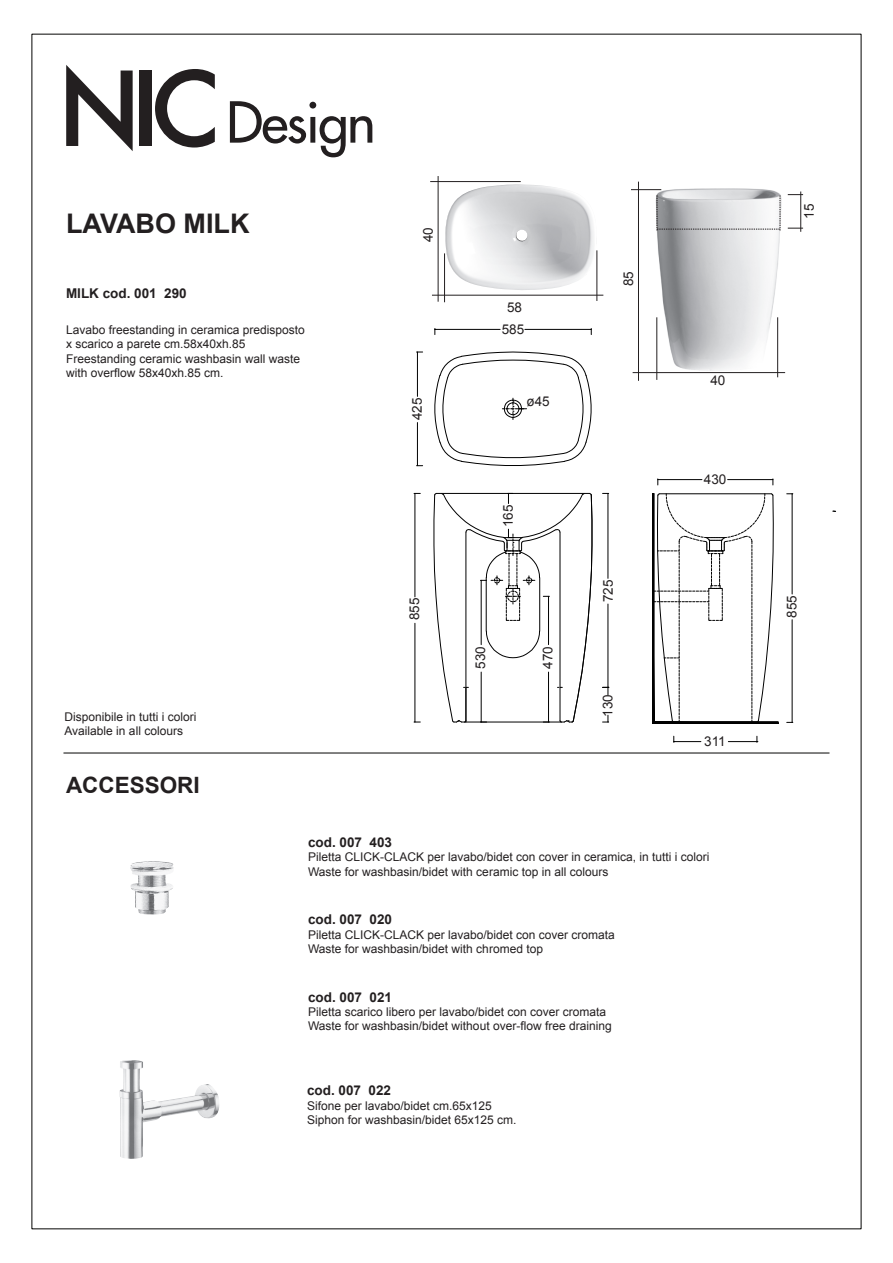
<style>
.page{position:relative;width:893px;height:1263px;background:#fff}
.page>*{position:absolute;margin:0;border:0;box-sizing:border-box;transform-origin:0 0}
.t1{font:700 27px "Arial";color:#231f20}
.t2{font:700 22.5px "Arial";color:#231f20}
.t3{font:700 13.5px "Arial";color:#231f20}
.t4{font:13.5px "Arial";color:#231f20}
.t5{font:12px/14.4px "Arial";color:#231f20}
</style>
<div class="page">
<hr style="left:64px;top:753px;width:765px;height:1px;background:#050504">
<svg style="left:230px;top:101px;width:142px;height:56px"></svg>
<svg style="left:66px;top:65px;width:67px;height:86px"></svg>
<div style="left:139px;top:71px;width:12px;height:75px;background:#231f20"></div>
<svg style="left:155px;top:69px;width:60px;height:79px"></svg>
<img style="left:130px;top:861px;width:44px;height:54px">
<img style="left:120px;top:1060px;width:100px;height:99px">
<hr style="left:430px;top:181px;width:91px;height:1px;background:#231f20">
<hr style="left:438px;top:176px;width:1px;height:126px;background:#231f20">
<hr style="left:444px;top:253px;width:1px;height:49px;background:#231f20">
<hr style="left:597px;top:250px;width:1px;height:51px;background:#231f20">
<hr style="left:432px;top:295px;width:171px;height:1px;background:#231f20">
<img style="left:445px;top:184px;width:152px;height:106px">
<img style="left:649px;top:188px;width:142px;height:192px">
<hr style="left:657px;top:317px;width:1px;height:63px;background:#231f20">
<hr style="left:777px;top:317px;width:1px;height:60px;background:#231f20">
<hr style="left:633px;top:372px;width:152px;height:1px;background:#231f20">
<hr style="left:631px;top:189px;width:30px;height:1px;background:#231f20">
<hr style="left:638px;top:182px;width:1px;height:199px;background:#231f20">
<svg style="left:788px;top:194px;width:15px;height:1px"></svg>
<svg style="left:788px;top:228px;width:15px;height:1px"></svg>
<svg style="left:657px;top:195px;width:124px;height:36px"></svg>
<hr style="left:800px;top:191px;width:1px;height:41px;background:#231f20">
<hr style="left:525px;top:329px;width:66px;height:1px;background:#000">
<hr style="left:435px;top:329px;width:65px;height:1px;background:#000">
<svg style="left:434px;top:328px;width:2px;height:7px"></svg>
<hr style="left:417px;top:352px;width:1px;height:44px;background:#000">
<hr style="left:417px;top:422px;width:1px;height:43px;background:#000">
<hr style="left:415px;top:494px;width:1px;height:103px;background:#000">
<hr style="left:415px;top:623px;width:1px;height:99px;background:#000">
<svg style="left:603px;top:715px;width:6px;height:8px"></svg>
<hr style="left:608px;top:494px;width:1px;height:84px;background:#000">
<hr style="left:608px;top:604px;width:1px;height:83px;background:#000">
<svg style="left:603px;top:687px;width:6px;height:8px"></svg>
<svg style="left:434px;top:351px;width:158px;height:115px"></svg>
<hr style="left:792px;top:494px;width:1px;height:100px;background:#000">
<hr style="left:792px;top:620px;width:1px;height:102px;background:#000">
<svg style="left:787px;top:493px;width:6px;height:2px"></svg>
<svg style="left:728px;top:736px;width:30px;height:6px"></svg>
<svg style="left:673px;top:736px;width:28px;height:6px"></svg>
<svg style="left:433px;top:493px;width:159px;height:230px"></svg>
<svg style="left:652px;top:478px;width:127px;height:246px"></svg>
<p class="t1" style="left:66px;top:205px;width:185px">LAVABO MILK</p>
<p class="t3" style="left:66px;top:284px;width:122px">MILK cod. 001 290</p>
<p class="t5" style="left:66px;top:322px;width:240px">Lavabo freestanding in ceramica predisposto x scarico a parete cm.58x40xh.85<br>Freestanding ceramic washbasin wall waste with overflow 58x40xh.85 cm.</p>
<p class="t5" style="left:65px;top:709px;width:134px">Disponibile in tutti i colori<br>Available in all colours</p>
<p class="t2" style="left:66px;top:770px;width:135px">ACCESSORI</p>
<p class="t4" style="left:419px;top:242px;width:17px;rotate:-90deg">40</p>
<p class="t4" style="left:408px;top:420px;width:24px;rotate:-90deg">425</p>
<p class="t4" style="left:406px;top:620px;width:24px;rotate:-90deg">855</p>
<p class="t4" style="left:507px;top:298px;width:17px">58</p>
<p class="t4" style="left:502px;top:320px;width:24px">585</p>
<p class="t4" style="left:526px;top:392px;width:25px">ø45</p>
<p class="t4" style="left:499px;top:527px;width:24px;rotate:-90deg">165</p>
<p class="t4" style="left:472px;top:669px;width:24px;rotate:-90deg">530</p>
<p class="t4" style="left:539px;top:668px;width:24px;rotate:-90deg">470</p>
<p class="t4" style="left:620px;top:286px;width:17px;rotate:-90deg">85</p>
<p class="t4" style="left:599px;top:602px;width:24px;rotate:-90deg">725</p>
<p class="t4" style="left:599px;top:717px;width:24px;rotate:-90deg">130</p>
<p class="t4" style="left:710px;top:372px;width:17px">40</p>
<p class="t4" style="left:704px;top:470px;width:24px">430</p>
<p class="t4" style="left:704px;top:732px;width:23px">311</p>
<p class="t3" style="left:308px;top:833px;width:86px">cod. 007 403</p>
<p class="t5" style="left:308px;top:850px;width:403px">Piletta CLICK-CLACK per lavabo/bidet con cover in ceramica, in tutti i colori<br>Waste for washbasin/bidet with ceramic top in all colours</p>
<p class="t3" style="left:308px;top:910px;width:86px">cod. 007 020</p>
<p class="t5" style="left:308px;top:927px;width:308px">Piletta CLICK-CLACK per lavabo/bidet con cover cromata<br>Waste for washbasin/bidet with chromed top</p>
<p class="t3" style="left:308px;top:988px;width:86px">cod. 007 021</p>
<p class="t5" style="left:308px;top:1005px;width:305px">Piletta scarico libero per lavabo/bidet con cover cromata<br>Waste for washbasin/bidet without over-flow free draining</p>
<p class="t3" style="left:307px;top:1082px;width:86px">cod. 007 022</p>
<p class="t5" style="left:307px;top:1098px;width:211px">Sifone per lavabo/bidet cm.65x125<br>Siphon for washbasin/bidet 65x125 cm.</p>
<p class="t4" style="left:800px;top:219px;width:17px;rotate:-90deg">15</p>
<p class="t4" style="left:783px;top:618px;width:24px;rotate:-90deg">855</p>
</div>
